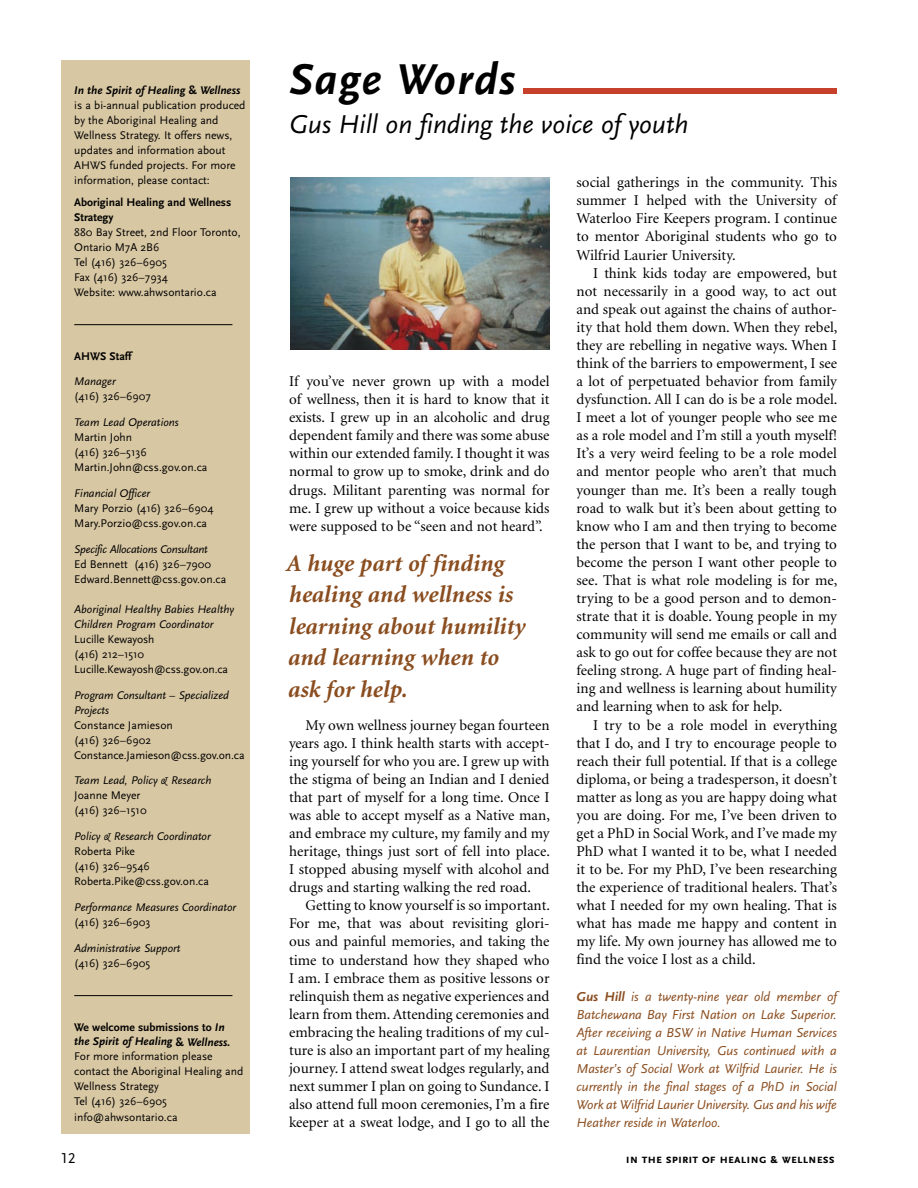
<style>
.page{position:relative;width:918px;height:1188px;background:#fff}
.page>*{position:absolute;margin:0;border:0;box-sizing:border-box;transform-origin:0 0}
.t1{font:italic 700 45px "Scala Sans";letter-spacing:.025em;color:#000}
.t2{font:italic 27px "Scala Sans";color:#000}
.t3{font:italic 700 24px/31.5px "Minion";color:#8a4d1f}
.t4{font:15px/18px "Minion";color:#000;text-align:justify}
.t5{font:15px "Scala Sans Caps";color:#000}
.t6{font:italic 13.5px/18.1px "Scala Sans";letter-spacing:-.01em;color:#8a4d1f;text-align:justify}
.t7{font:700 12.75px "Scala Sans Caps";color:#000}
.t8{font:11.7px/15px "Scala Sans";color:#000}
.t9{font:italic 11.7px/15px "Scala Sans";color:#000}
.t10{font:700 11.7px/15px "Scala Sans";color:#000}
.t11{font:italic 11.7px "Scala Sans";letter-spacing:-.02em;color:#000}
.s1{font-weight:700;font-style:italic}
.s2{font-weight:700}
</style>
<div class="page">
<div style="left:61px;top:61px;width:189px;height:1073px;background:#d8c7a3"></div>
<hr style="left:74px;top:324px;width:158px;height:1px;background:#000">
<hr style="left:74px;top:995px;width:158px;height:1px;background:#000">
<div style="left:523px;top:88px;width:314px;height:5px;background:#c6402c"></div>
<img style="left:290px;top:177px;width:259px;height:173px">
<h1 class="t1" style="left:289px;top:55px;width:227px">Sage Words</h1>
<h2 class="t2" style="left:289px;top:110px;width:401px">Gus Hill on finding the voice of youth</h2>
<p class="t8" style="left:74px;top:83px;width:173px"><span class="s1">In the Spirit of Healing</span> <span class="s2">&amp;</span> <span class="s1">Wellness </span>is a bi-annual publication produced by the Aboriginal Healing and<br>Wellness Strategy. It offers news, updates and information about<br>AHWS funded projects. For more information, please contact:</p>
<p class="t10" style="left:74px;top:195px;width:159px">Aboriginal Healing and Wellness<br>Strategy</p>
<p class="t8" style="left:74px;top:225px;width:168px">880 Bay Street, 2nd Floor Toronto,<br>Ontario M7A 2B6<br>Tel (416) 326–6905<br>Fax (416) 326–7934<br>Website: www.ahwsontario.ca</p>
<p class="t4" style="left:577px;top:174px;width:262px">social gatherings in the community. This summer I helped with the University of Waterloo Fire Keepers program. I continue to mentor Aboriginal students who go to Wilfrid Laurier University.</p>
<p class="t4" style="left:577px;top:264px;width:262px;text-indent:17px">I think kids today are empowered, but not necessarily in a good way, to act out and speak out against the chains of author&shy;ity that hold them down. When they rebel, they are rebelling in negative ways. When I think of the barriers to empowerment, I see a lot of perpetuated behavior from family dysfunction. All I can do is be a role model.<br>I meet a lot of younger people who see me as a role model and I’m still a youth myself!<br>It’s a very weird feeling to be a role model and mentor people who aren’t that much younger than me. It’s been a really tough road to walk but it’s been about getting to know who I am and then trying to become the person that I want to be, and trying to become the person I want other people to see. That is what role modeling is for me, trying to be a good person and to demon&shy;strate that it is doable. Young people in my community will send me emails or call and ask to go out for coffee because they are not feeling strong. A huge part of finding heal&shy;ing and wellness is learning about humility and learning when to ask for help.</p>
<p class="t4" style="left:577px;top:716px;width:262px;text-indent:17px">I try to be a role model in everything that I do, and I try to encourage people to reach their full potential. If that is a college diploma, or being a tradesperson, it doesn’t matter as long as you are happy doing what you are doing. For me, I’ve been driven to get a PhD in Social Work, and I’ve made my PhD what I wanted it to be, what I needed it to be. For my PhD, I’ve been researching the experience of traditional healers. That’s what I needed for my own healing. That is what has made me happy and content in my life. My own journey has allowed me to find the voice I lost as a child.</p>
<p class="t6" style="left:577px;top:987px;width:262px"><span class="s2">Gus Hill</span> is a twenty-nine year old member of Batchewana Bay First Nation on Lake Superior.<br>After receiving a BSW in Native Human Services at Laurentian University, Gus continued with a Master’s of Social Work at Wilfrid Laurier. He is currently in the final stages of a PhD in Social Work at Wilfrid Laurier University. Gus and his wife Heather reside in Waterloo.</p>
<p class="t10" style="left:74px;top:349px;width:59px">AHWS Staff</p>
<p class="t9" style="left:74px;top:374px;width:43px">Manager</p>
<p class="t8" style="left:74px;top:389px;width:78px">(416) 326–6907</p>
<p class="t9" style="left:74px;top:415px;width:106px">Team Lead Operations</p>
<p class="t8" style="left:74px;top:430px;width:135px">Martin John<br>(416) 326–5136<br>Martin.John@css.gov.on.ca</p>
<p class="t9" style="left:74px;top:486px;width:78px">Financial Officer</p>
<p class="t8" style="left:74px;top:501px;width:141px">Mary Porzio (416) 326–6904<br>Mary.Porzio@css.gov.on.ca</p>
<p class="t11" style="left:74px;top:543px;width:135px">Specific Allocations Consultant</p>
<p class="t8" style="left:74px;top:557px;width:154px">Ed Bennett (416) 326–7900<br>Edward.Bennett@css.gov.on.ca</p>
<p class="t9" style="left:74px;top:602px;width:161px">Aboriginal Healthy Babies Healthy<br>Children Program Coordinator</p>
<p class="t8" style="left:74px;top:632px;width:155px">Lucille Kewayosh<br>(416) 212–1510<br>Lucille.Kewayosh@css.gov.on.ca</p>
<p class="t9" style="left:74px;top:687px;width:156px">Program Consultant – Specialized<br>Projects</p>
<p class="t8" style="left:74px;top:717px;width:172px">Constance Jamieson<br>(416) 326–6902<br>Constance.Jamieson@css.gov.on.ca</p>
<p class="t9" style="left:74px;top:773px;width:139px">Team Lead, Policy &amp; Research</p>
<p class="t8" style="left:74px;top:788px;width:74px">Joanne Meyer (416) 326–1510</p>
<p class="t9" style="left:74px;top:829px;width:138px">Policy &amp; Research Coordinator</p>
<p class="t8" style="left:74px;top:844px;width:136px">Roberta Pike<br>(416) 326–9546<br>Roberta.Pike@css.gov.on.ca</p>
<p class="t9" style="left:74px;top:900px;width:164px">Performance Measures Coordinator</p>
<p class="t8" style="left:74px;top:915px;width:78px">(416) 326–6903</p>
<p class="t9" style="left:74px;top:941px;width:108px">Administrative Support</p>
<p class="t8" style="left:74px;top:956px;width:78px">(416) 326–6905</p>
<p class="t4" style="left:289px;top:373px;width:262px">If you’ve never grown up with a model of wellness, then it is hard to know that it exists. I grew up in an alcoholic and drug dependent family and there was some abuse within our extended family. I thought it was normal to grow up to smoke, drink and do drugs. Militant parenting was normal for me. I grew up without a voice because kids were supposed to be “seen and not heard”.</p>
<h3 class="t3" style="left:286px;top:548px;width:241px">A huge part of finding healing and wellness is learning about humility and learning when to ask for help.</h3>
<p class="t4" style="left:289px;top:716px;width:262px;text-indent:17px">My own wellness journey began fourteen years ago. I think health starts with accept&shy;ing yourself for who you are. I grew up with the stigma of being an Indian and I denied that part of myself for a long time. Once I was able to accept myself as a Native man, and embrace my culture, my family and my heritage, things just sort of fell into place.<br>I stopped abusing myself with alcohol and drugs and starting walking the red road.</p>
<p class="t4" style="left:289px;top:897px;width:262px;text-indent:17px">Getting to know yourself is so important.<br>For me, that was about revisiting glori&shy;ous and painful memories, and taking the time to understand how they shaped who I am. I embrace them as positive lessons or relinquish them as negative experiences and learn from them. Attending ceremonies and embracing the healing traditions of my cul&shy;ture is also an important part of my healing journey. I attend sweat lodges regularly, and next summer I plan on going to Sundance. I also attend full moon ceremonies, I’m a fire keeper at a sweat lodge, and I go to all the</p>
<p class="t8" style="left:74px;top:1019px;width:171px"><span class="s2">We welcome submissions to</span> <span class="s1">In<br>the Spirit of Healing</span> <span class="s2">&amp;</span> <span class="s1">Wellness</span><span class="s2">.<br></span>For more information please contact the Aboriginal Healing and<br>Wellness Strategy<br>Tel (416) 326–6905 info@ahwsontario.ca</p>
<p class="t5" style="left:61px;top:1150px;width:16px">12</p>
<p class="t7" style="left:626px;top:1152px;width:210px">in the spirit of healing &amp; wellness</p>
</div>
